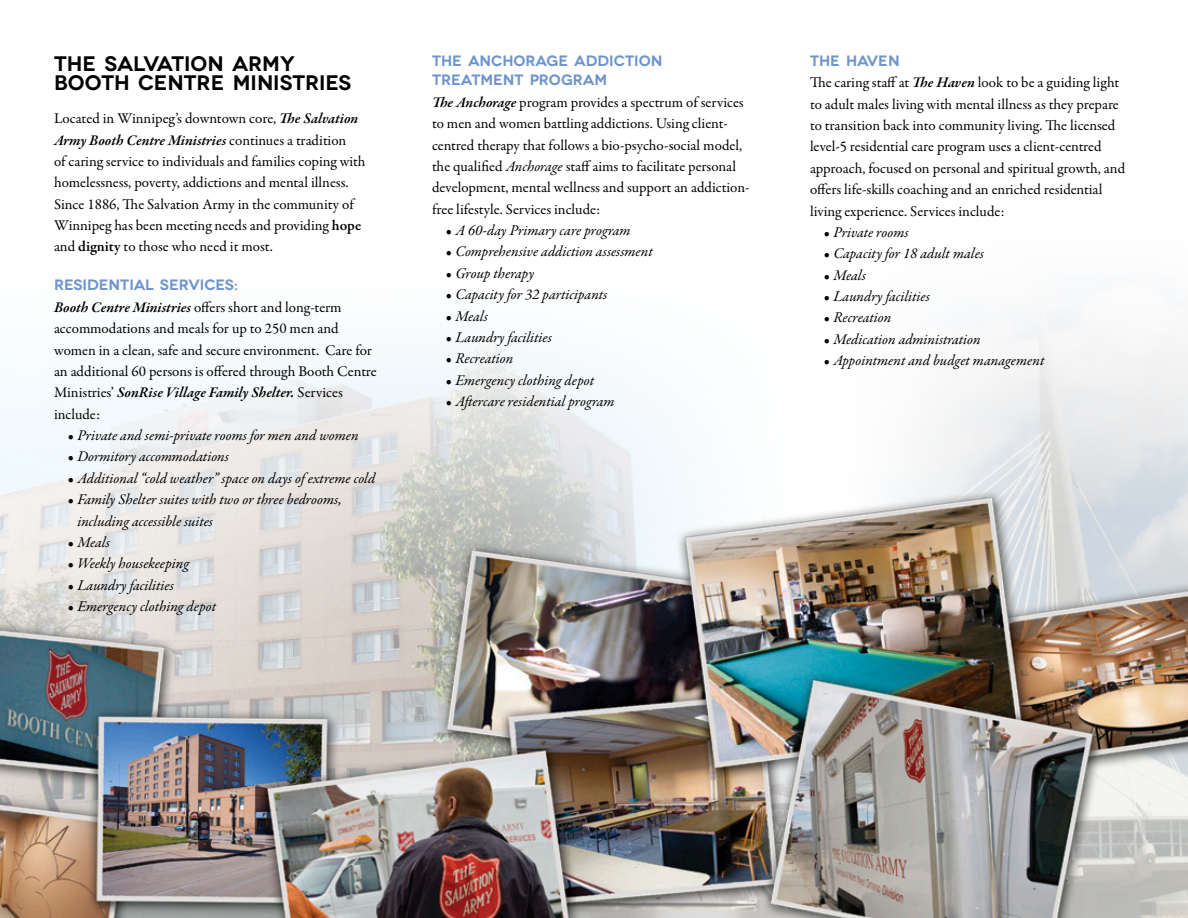
<style>
.page{position:relative;width:1188px;height:918px;background:#fff}
.page>*{position:absolute;margin:0;border:0;box-sizing:border-box;transform-origin:0 0}
.Headline{font:600 21px/19.5px "Novecentowide";color:#000}
.Body{font:15px/21.5px "Garamond Premr Pro";color:#000}
.Body_Bullets{font:italic 15px/21.3px "Garamond Premr Pro";letter-spacing:-.005em;color:#000}
.Subhead{font:600 15px/19.5px "Novecentowide";color:#6d94cd}
.s1{font-weight:600;font-style:italic}
.s2{font-style:italic}
.s3{font-weight:600}
</style>
<div class="page">
<img style="left:0;top:304px;width:1188px;height:614px">
<p class="Headline" style="left:54px;top:54px;width:299px">THE SALVATION ARMY<br>BOOTH CENTRE MINISTRIES</p>
<p class="Subhead" style="left:432px;top:51px;width:232px">THE ANCHORAGE ADDICTION<br>TREATMENT PROGRAM</p>
<p class="Body" style="left:432px;top:92px;width:319px"><span class="s1">The Anchorage</span> program provides a spectrum of services to men and women battling addictions. Using client&shy;centred therapy that follows a bio-psycho-social model, the qualified <span class="s2">Anchorage</span> staff aims to facilitate personal development, mental wellness and support an addiction&shy;free lifestyle. Services include:</p>
<p class="Body_Bullets" style="left:446px;top:221px;width:187px">• A 60-day Primary care program</p>
<p class="Body_Bullets" style="left:446px;top:242px;width:209px">• Comprehensive addiction assessment</p>
<p class="Body_Bullets" style="left:446px;top:263px;width:90px">• Group therapy</p>
<p class="Body_Bullets" style="left:446px;top:285px;width:163px">• Capacity for 32 participants</p>
<p class="Body_Bullets" style="left:446px;top:306px;width:44px">• Meals</p>
<p class="Body_Bullets" style="left:446px;top:327px;width:108px">• Laundry facilities</p>
<p class="Body_Bullets" style="left:446px;top:349px;width:69px">• Recreation</p>
<p class="Body_Bullets" style="left:446px;top:370px;width:150px">• Emergency clothing depot</p>
<p class="Body_Bullets" style="left:446px;top:392px;width:171px">• Aftercare residential program</p>
<p class="Body" style="left:54px;top:108px;width:313px">Located in Winnipeg’s downtown core, <span class="s1">The Salvation Army Booth Centre Ministries</span> continues a tradition<br>of caring service to individuals and families coping with homelessness, poverty, addictions and mental illness.<br>Since 1886, The Salvation Army in the community of Winnipeg has been meeting needs and providing <span class="s3">hope </span>and <span class="s3">dignity</span> to those who need it most.</p>
<p class="Subhead" style="left:54px;top:276px;width:185px">RESIDENTIAL SERVICES:</p>
<p class="Body" style="left:54px;top:297px;width:324px"><span class="s1">Booth Centre Ministries</span> offers short and long-term accommodations and meals for up to 250 men and women in a clean, safe and secure environment. Care for an additional 60 persons is offered through Booth Centre Ministries’ <span class="s1">SonRise Village Family Shelter.</span> Services include:</p>
<p class="Body_Bullets" style="left:68px;top:426px;width:293px">• Private and semi-private rooms for men and women</p>
<p class="Body_Bullets" style="left:68px;top:447px;width:163px">• Dormitory accommodations</p>
<p class="Body_Bullets" style="left:68px;top:468px;width:309px">• Additional “cold weather” space on days of extreme cold</p>
<p class="Body_Bullets" style="left:77px;top:490px;width:266px;text-indent:-10px">• Family Shelter suites with two or three bedrooms, including accessible suites</p>
<p class="Body_Bullets" style="left:68px;top:532px;width:44px">• Meals</p>
<p class="Body_Bullets" style="left:68px;top:554px;width:123px">• Weekly housekeeping</p>
<p class="Body_Bullets" style="left:68px;top:575px;width:108px">• Laundry facilities</p>
<p class="Body_Bullets" style="left:68px;top:597px;width:150px">• Emergency clothing depot</p>
<p class="Subhead" style="left:810px;top:51px;width:91px">THE HAVEN</p>
<p class="Body" style="left:810px;top:72px;width:317px">The caring staff at <span class="s1">The Haven</span> look to be a guiding light to adult males living with mental illness as they prepare to transition back into community living. The licensed level-5 residential care program uses a client-centred approach, focused on personal and spiritual growth, and offers life-skills coaching and an enriched residential living experience. Services include:</p>
<p class="Body_Bullets" style="left:824px;top:222px;width:87px">• Private rooms</p>
<p class="Body_Bullets" style="left:824px;top:244px;width:162px">• Capacity for 18 adult males</p>
<p class="Body_Bullets" style="left:824px;top:265px;width:44px">• Meals</p>
<p class="Body_Bullets" style="left:824px;top:287px;width:108px">• Laundry facilities</p>
<p class="Body_Bullets" style="left:824px;top:308px;width:69px">• Recreation</p>
<p class="Body_Bullets" style="left:824px;top:329px;width:159px">• Medication administration</p>
<p class="Body_Bullets" style="left:824px;top:351px;width:223px">• Appointment and budget management</p>
</div>
